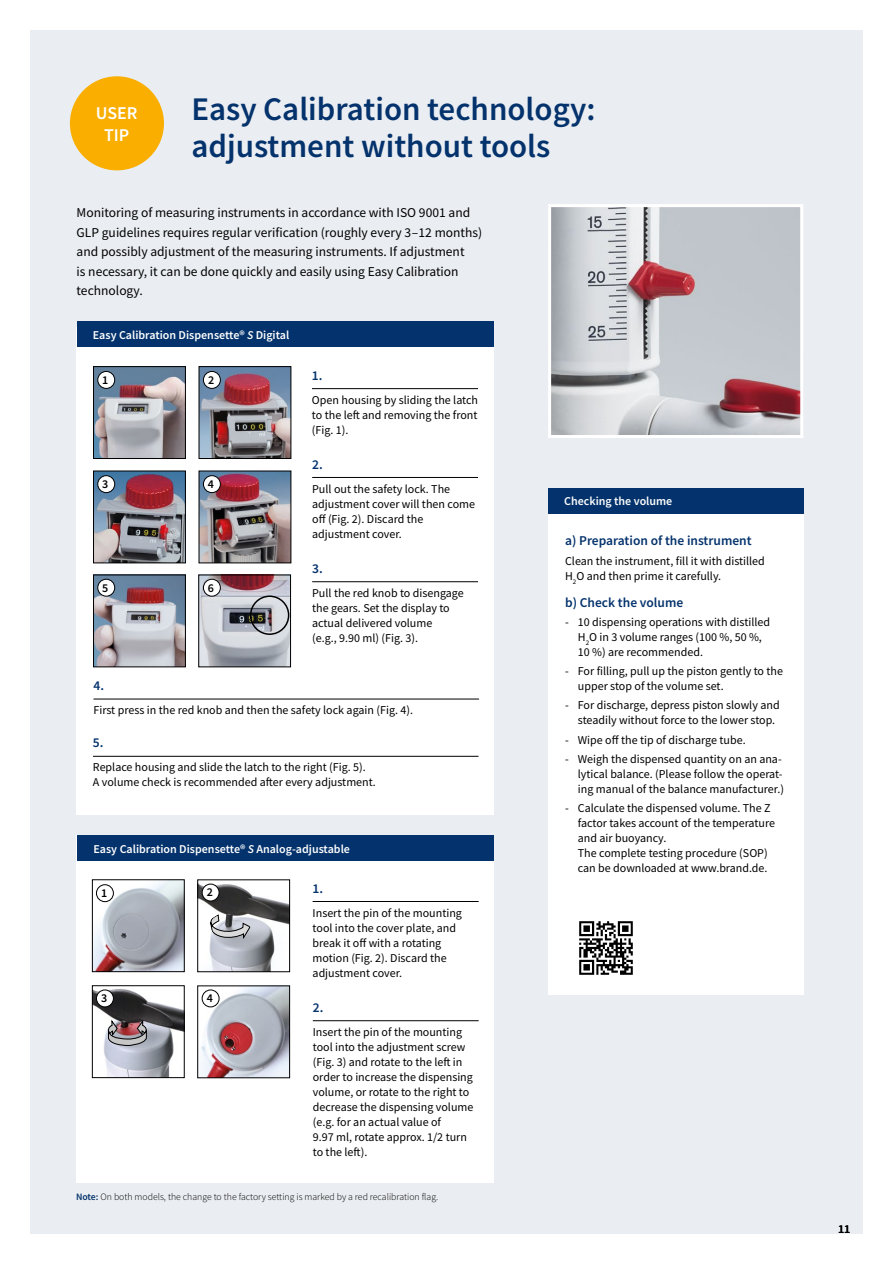
<style>
.page{position:relative;width:893px;height:1263px;background:#fff}
.page>*{position:absolute;margin:0;border:0;box-sizing:border-box;transform-origin:0 0}
.t1{font:600 33px/37.5px "Source Sans Pro";color:#03326c}
.t2{font:600 18px/21.6px "Source Sans Pro";color:#fff;text-align:center}
.t3{font:13.5px/19.5px "Source Sans Pro";color:#000}
.t4{font:600 13.5px "Source Sans Pro";color:#03326c}
.t5{font:12px/15px "Source Sans Pro";color:#000}
.t6{font:600 12px "Source Sans Pro";color:#fff}
.t7{font:600 12px "Source Sans Pro";color:#000}
.t8{font:300 9.75px "Source Sans Pro";color:#000}
.s1{font-style:italic}
.s2{font-weight:600;color:#03326c}
</style>
<div class="page">
<div style="left:30px;top:30px;width:832px;height:1203px;background:#eaedf1"></div>
<div style="left:77px;top:328px;width:417px;height:487px;background:#fff"></div>
<div style="left:70px;top:76px;width:94px;height:94px;background:#f9ae00;border-radius:50%"></div>
<img style="left:95px;top:577px;width:89px;height:88px">
<div style="left:93px;top:575px;width:93px;height:92px;border:1px solid #000"></div>
<img style="left:95px;top:473px;width:89px;height:88px">
<div style="left:93px;top:471px;width:93px;height:92px;border:1px solid #000"></div>
<img style="left:201px;top:473px;width:88px;height:88px">
<img style="left:95px;top:368px;width:89px;height:89px">
<div style="left:93px;top:366px;width:93px;height:93px;border:1px solid #000"></div>
<img style="left:201px;top:368px;width:88px;height:89px">
<div style="left:199px;top:366px;width:92px;height:93px;border:1px solid #000"></div>
<div style="left:203px;top:371px;width:17px;height:17px;background:#fff;border-radius:50%"></div>
<div style="left:203px;top:371px;width:18px;height:18px;border:1px solid #000;border-radius:50%"></div>
<div style="left:98px;top:476px;width:17px;height:17px;background:#fff;border-radius:50%"></div>
<div style="left:98px;top:475px;width:17px;height:18px;border:1px solid #000;border-radius:50%"></div>
<div style="left:98px;top:371px;width:17px;height:17px;background:#fff;border-radius:50%"></div>
<div style="left:98px;top:371px;width:17px;height:18px;border:1px solid #000;border-radius:50%"></div>
<div style="left:203px;top:476px;width:17px;height:17px;background:#fff;border-radius:50%"></div>
<div style="left:203px;top:475px;width:18px;height:18px;border:1px solid #000;border-radius:50%"></div>
<div style="left:98px;top:579px;width:17px;height:17px;background:#fff;border-radius:50%"></div>
<div style="left:98px;top:579px;width:17px;height:17px;border:1px solid #000;border-radius:50%"></div>
<img style="left:200px;top:577px;width:89px;height:88px">
<div style="left:198px;top:575px;width:93px;height:92px;border:1px solid #000"></div>
<div style="left:203px;top:579px;width:17px;height:17px;background:#fff;border-radius:50%"></div>
<div style="left:203px;top:579px;width:18px;height:17px;border:1px solid #000;border-radius:50%"></div>
<div style="left:250px;top:595px;width:39px;height:40px;border:2px solid #000;border-radius:50%"></div>
<img style="left:552px;top:208px;width:247px;height:226px">
<div style="left:548px;top:204px;width:255px;height:234px;border:3px solid #fff"></div>
<div style="left:76px;top:835px;width:417px;height:347px;background:#fff"></div>
<img style="left:94px;top:881px;width:89px;height:89px">
<div style="left:92px;top:879px;width:93px;height:93px;border:1px solid #000"></div>
<img style="left:94px;top:988px;width:89px;height:88px">
<div style="left:92px;top:985px;width:93px;height:93px;border:1px solid #000"></div>
<img style="left:199px;top:883px;width:89px;height:87px">
<div style="left:197px;top:879px;width:93px;height:93px;border:1px solid #000"></div>
<div style="left:202px;top:884px;width:17px;height:17px;background:#fff;border-radius:50%"></div>
<div style="left:202px;top:884px;width:17px;height:17px;border:1px solid #000;border-radius:50%"></div>
<div style="left:96px;top:885px;width:17px;height:17px;background:#fff;border-radius:50%"></div>
<div style="left:96px;top:884px;width:18px;height:18px;border:1px solid #000;border-radius:50%"></div>
<div style="left:96px;top:990px;width:17px;height:17px;background:#fff;border-radius:50%"></div>
<div style="left:96px;top:990px;width:18px;height:17px;border:1px solid #000;border-radius:50%"></div>
<img style="left:199px;top:987px;width:89px;height:89px">
<div style="left:197px;top:985px;width:93px;height:93px;border:1px solid #000"></div>
<div style="left:202px;top:990px;width:17px;height:17px;background:#fff;border-radius:50%"></div>
<div style="left:202px;top:990px;width:17px;height:17px;border:1px solid #000;border-radius:50%"></div>
<svg style="left:208px;top:914px;width:43px;height:26px"></svg>
<svg style="left:108px;top:1020px;width:39px;height:26px"></svg>
<div style="left:548px;top:510px;width:255px;height:484px;background:#fff"></div>
<div style="left:548px;top:488px;width:255px;height:25px;background:#03326c"></div>
<div style="left:77px;top:322px;width:416px;height:25px;background:#03326c"></div>
<hr style="left:312px;top:388px;width:166px;height:1px;background:#000">
<hr style="left:312px;top:477px;width:166px;height:1px;background:#000">
<hr style="left:312px;top:581px;width:166px;height:1px;background:#000">
<hr style="left:93px;top:756px;width:386px;height:1px;background:#000">
<div style="left:77px;top:836px;width:417px;height:25px;background:#03326c"></div>
<hr style="left:313px;top:901px;width:166px;height:1px;background:#000">
<hr style="left:313px;top:1020px;width:166px;height:1px;background:#000">
<img style="left:579px;top:921px;width:54px;height:54px">
<hr style="left:93px;top:699px;width:386px;height:1px;background:#000">
<h2 class="t2" style="left:96px;top:102px;width:43px">USER<br>TIP</h2>
<h1 class="t1" style="left:191px;top:90px;width:406px">Easy Calibration technology: adjustment without tools</h1>
<p class="t3" style="left:77px;top:203px;width:407px">Monitoring of measuring instruments in accordance with ISO 9001 and GLP guidelines requires regular verification (roughly every 3–12 months) and possibly adjustment of the measuring instruments. If adjustment<br>is necessary, it can be done quickly and easily using Easy Calibration technology.</p>
<p class="t6" style="left:93px;top:327px;width:198px">Easy Calibration Dispensette® <span class="s1">S</span> Digital</p>
<p class="t4" style="left:312px;top:366px;width:12px">1.</p>
<p class="t5" style="left:312px;top:392px;width:168px;text-align:justify">Open housing by sliding the latch to the left and removing the front (Fig. 1).</p>
<p class="t4" style="left:312px;top:455px;width:12px">2.</p>
<p class="t5" style="left:312px;top:481px;width:164px">Pull out the safety lock. The adjustment cover will then come off (Fig. 2). Discard the adjustment cover.</p>
<p class="t4" style="left:312px;top:559px;width:12px">3.</p>
<p class="t5" style="left:312px;top:585px;width:153px">Pull the red knob to disengage the gears. Set the display to actual delivered volume<br>(e.g., 9.90 ml) (Fig. 3).</p>
<p class="t7" style="left:208px;top:372px;width:8px">2</p>
<p class="t7" style="left:102px;top:372px;width:8px">1</p>
<p class="t7" style="left:102px;top:476px;width:8px">3</p>
<p class="t7" style="left:208px;top:476px;width:8px">4</p>
<p class="t7" style="left:102px;top:580px;width:8px">5</p>
<p class="t7" style="left:208px;top:580px;width:8px">6</p>
<p class="t4" style="left:93px;top:676px;width:12px">4.</p>
<p class="t5" style="left:93px;top:702px;width:321px">First press in the red knob and then the safety lock again (Fig. 4).</p>
<p class="t4" style="left:93px;top:734px;width:12px">5.</p>
<p class="t5" style="left:93px;top:760px;width:284px">Replace housing and slide the latch to the right (Fig. 5).<br>A volume check is recommended after every adjustment.</p>
<p class="t6" style="left:93px;top:841px;width:258px">Easy Calibration Dispensette® <span class="s1">S</span> Analog-adjustable</p>
<p class="t4" style="left:313px;top:879px;width:12px">1.</p>
<p class="t5" style="left:313px;top:905px;width:151px">Insert the pin of the mounting tool into the cover plate, and break it off with a rotating motion (Fig. 2). Discard the adjustment cover.</p>
<p class="t4" style="left:313px;top:998px;width:12px">2.</p>
<p class="t5" style="left:313px;top:1024px;width:162px">Insert the pin of the mounting tool into the adjustment screw (Fig. 3) and rotate to the left in order to increase the dispensing volume, or rotate to the right to decrease the dispensing volume (e.g. for an actual value of<br>9.97 ml, rotate approx. 1/2 turn to the left).</p>
<p class="t7" style="left:101px;top:885px;width:8px">1</p>
<p class="t7" style="left:207px;top:884px;width:8px">2</p>
<p class="t7" style="left:101px;top:990px;width:8px">3</p>
<p class="t7" style="left:207px;top:990px;width:8px">4</p>
<p class="t8" style="left:76px;top:1190px;width:364px"><span class="s2">Note:</span> On both models, the change to the factory setting is marked by a red recalibration flag.</p>
<p class="t6" style="left:564px;top:493px;width:110px">Checking the volume</p>
<p class="t4" style="left:565px;top:532px;width:188px">a) Preparation of the instrument</p>
<p class="t5" style="left:565px;top:553px;width:201px">Clean the instrument, fill it with distilled<br>H<sub>2</sub>O and then prime it carefully.</p>
<p class="t4" style="left:565px;top:593px;width:120px">b) Check the volume</p>
<p class="t5" style="left:578px;top:614px;width:194px;text-indent:-13px">- 10 dispensing operations with distilled<br>H<sub>2</sub>O in 3 volume ranges (100 %, 50 %,<br>10 %) are recommended.</p>
<p class="t5" style="left:578px;top:664px;width:207px;text-indent:-13px">- For filling, pull up the piston gently to the upper stop of the volume set.</p>
<p class="t5" style="left:578px;top:698px;width:203px;text-indent:-13px">- For discharge, depress piston slowly and steadily without force to the lower stop.</p>
<p class="t5" style="left:565px;top:732px;width:182px">- Wipe off the tip of discharge tube.</p>
<p class="t5" style="left:578px;top:751px;width:208px;text-indent:-13px">- Weigh the dispensed quantity on an ana&shy;lytical balance. (Please follow the operat&shy;ing manual of the balance manufacturer.)</p>
<p class="t5" style="left:578px;top:801px;width:199px;text-indent:-13px">- Calculate the dispensed volume. The Z factor takes account of the temperature and air buoyancy.<br>The complete testing procedure (SOP) can be downloaded at www.brand.de.</p>
<p class="t7" style="left:838px;top:1221px;width:14px">11</p>
</div>
